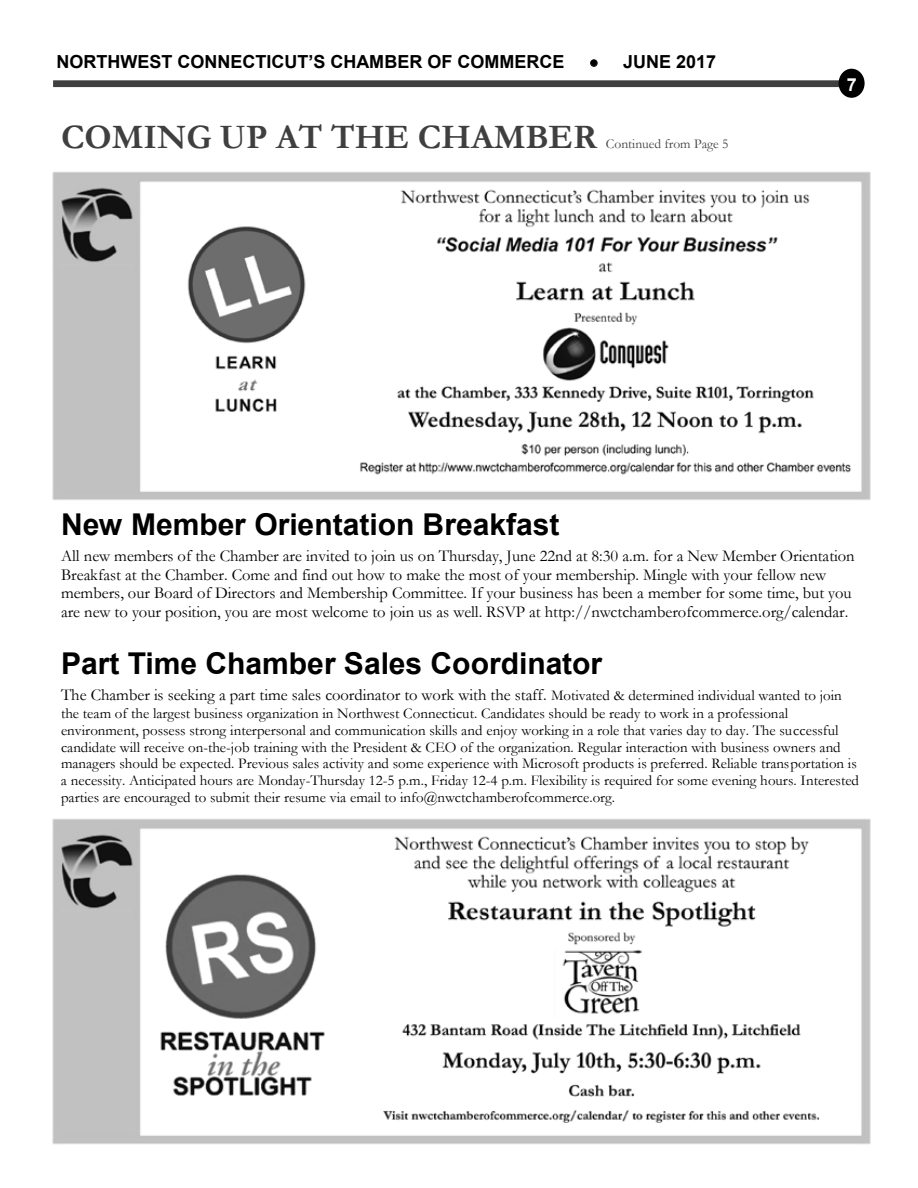
<style>
.page{position:relative;width:918px;height:1188px;background:#fff}
.page>*{position:absolute;margin:0;border:0;box-sizing:border-box;transform-origin:0 0}
.t1{font:700 34.5px "Garamond";color:#3f3f3f}
.t2{font:700 30px "Arial";color:#000}
.t3{font:700 18px "Arial";color:#000}
.t4{font:700 18px "Arial";color:#fff}
.t5{font:16.65px "Garamond";color:#000}
.t6{font:16.5px/18.6px "Garamond";color:#000}
.t7{font:15px/17px "Garamond";color:#000}
.t8{font:13.5px "Garamond";color:#3f3f3f}
.s1{font-size:15px}
</style>
<div class="page">
<div style="left:53px;top:80px;width:811px;height:7px;background:#3f3f3f"></div>
<svg style="left:590px;top:59px;width:8px;height:8px"></svg>
<div style="left:840px;top:70px;width:23px;height:26px;background:#000;border-radius:50%"></div>
<div style="left:839px;top:69px;width:26px;height:29px;border:3px solid #000;border-radius:50%"></div>
<img style="left:52px;top:818px;width:819px;height:327px">
<img style="left:52px;top:171px;width:819px;height:329px">
<p class="t3" style="left:57px;top:50px;width:509px">NORTHWEST CONNECTICUT’S CHAMBER OF COMMERCE</p>
<p class="t3" style="left:590px;top:50px;width:128px">• JUNE 2017</p>
<h1 class="t1" style="left:61px;top:114px;width:538px">COMING UP AT THE CHAMBER</h1>
<p class="t8" style="left:606px;top:135px;width:124px">Continued from Page 5</p>
<p class="t4" style="left:847px;top:73px;width:12px">7</p>
<h2 class="t2" style="left:61px;top:504px;width:500px">New Member Orientation Breakfast</h2>
<p class="t6" style="left:61px;top:546px;width:795px">All new members of the Chamber are invited to join us on Thursday, June 22nd at 8:30 a.m. for a New Member Orientation<br>Breakfast at the Chamber. Come and find out how to make the most of your membership. Mingle with your fellow new members, our Board of Directors and Membership Committee. If your business has been a member for some time, but you</p>
<p class="t5" style="left:61px;top:601px;width:789px">are new to your position, you are most welcome to join us as well. RSVP at http://nwctchamberofcommerce.org/calendar.</p>
<h2 class="t2" style="left:61px;top:644px;width:543px">Part Time Chamber Sales Coordinator</h2>
<p class="t6" style="left:61px;top:686px;width:782px">The Chamber is seeking a part time sales coordinator to work with the staff. <span class="s1">Motivated &amp; determined individual wanted to join</span></p>
<p class="t7" style="left:61px;top:704px;width:800px">the team of the largest business organization in Northwest Connecticut. Candidates should be ready to work in a professional environment, possess strong interpersonal and communication skills and enjoy working in a role that varies day to day. The successful candidate will receive on-the-job training with the President &amp; CEO of the organization. Regular interaction with business owners and managers should be expected. Previous sales activity and some experience with Microsoft products is preferred. Reliable transportation is a necessity. Anticipated hours are Monday-Thursday 12-5 p.m., Friday 12-4 p.m. Flexibility is required for some evening hours. Interested parties are encouraged to submit their resume via email to info@nwctchamberofcommerce.org.</p>
</div>
